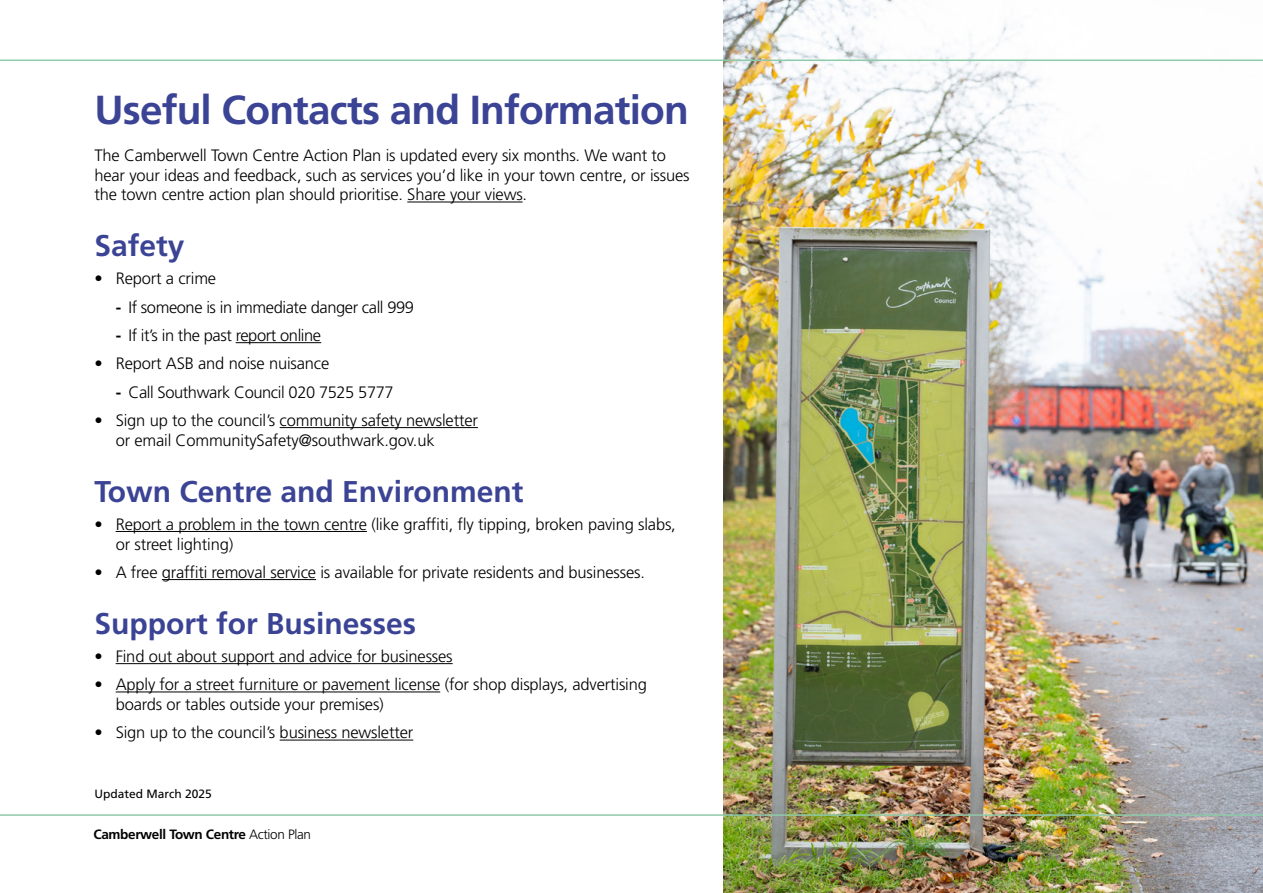
<style>
.page{position:relative;width:1263px;height:893px;background:#fff}
.page>*{position:absolute;margin:0;border:0;box-sizing:border-box;transform-origin:0 0}
.H2{font:700 40.5px "Frutiger LT Pro";letter-spacing:-.02em;color:#3b4395}
.H2-2{font:700 30px "Frutiger LT Pro";color:#3b4395}
.Body_Text{font:300 16.5px/19.8px "Frutiger LT Pro";letter-spacing:-.01em;color:#000}
.t1{font:700 13.5px "Frutiger LT Pro";letter-spacing:-.025em;color:#000}
.Body_Text-2{font:12px "Frutiger LT Pro";color:#000}
.s1{font-weight:700}
.s2{font-weight:300}
</style>
<div class="page">
<hr style="left:407px;top:202px;width:116px;height:1px;background:#000">
<hr style="left:236px;top:342px;width:85px;height:1px;background:#000">
<hr style="left:280px;top:427px;width:198px;height:1px;background:#000">
<hr style="left:116px;top:531px;width:251px;height:1px;background:#000">
<hr style="left:162px;top:579px;width:154px;height:1px;background:#000">
<hr style="left:116px;top:663px;width:337px;height:1px;background:#000">
<hr style="left:116px;top:691px;width:324px;height:1px;background:#000">
<hr style="left:280px;top:740px;width:133px;height:1px;background:#000">
<img style="left:723px;top:0;width:540px;height:893px">
<hr style="left:0;top:814px;width:1263px;height:2px;background:#8fcaaa">
<hr style="left:0;top:60px;width:1263px;height:1px;background:#8fcaaa">
<h2 class="H2" style="left:94px;top:86px;width:596px">Useful Contacts and Information</h2>
<p class="Body_Text" style="left:94px;top:145px;width:597px">The Camberwell Town Centre Action Plan is updated every six months. We want to hear your ideas and feedback, such as services you’d like in your town centre, or issues the town centre action plan should prioritise. Share your views.</p>
<h2 class="H2-2" style="left:94px;top:228px;width:92px">Safety</h2>
<p class="Body_Text" style="left:94px;top:269px;width:123px">• Report a crime</p>
<p class="Body_Text" style="left:116px;top:297px;width:300px"><span class="s1">-</span> If someone is in immediate danger call 999</p>
<p class="Body_Text" style="left:116px;top:325px;width:207px"><span class="s1">-</span> If it’s in the past report online</p>
<p class="Body_Text" style="left:94px;top:354px;width:236px">• Report ASB and noise nuisance</p>
<p class="Body_Text" style="left:116px;top:382px;width:280px"><span class="s1">-</span> Call Southwark Council 020 7525 5777</p>
<p class="Body_Text" style="left:116px;top:410px;width:364px;text-indent:-21px">• Sign up to the council’s community safety newsletter or email CommunitySafety@southwark.gov.uk</p>
<h2 class="H2-2" style="left:94px;top:473px;width:431px">Town Centre and Environment</h2>
<p class="Body_Text" style="left:116px;top:514px;width:562px;text-indent:-21px">• Report a problem in the town centre (like graffiti, fly tipping, broken paving slabs, or street lighting)</p>
<p class="Body_Text" style="left:94px;top:562px;width:552px">• A free graffiti removal service is available for private residents and businesses.</p>
<h2 class="H2-2" style="left:94px;top:605px;width:323px">Support for Businesses</h2>
<p class="Body_Text" style="left:94px;top:646px;width:360px">• Find out about support and advice for businesses</p>
<p class="Body_Text" style="left:116px;top:675px;width:533px;text-indent:-21px">• Apply for a street furniture or pavement license (for shop displays, advertising boards or tables outside your premises)</p>
<p class="Body_Text" style="left:94px;top:723px;width:320px">• Sign up to the council’s business newsletter</p>
<p class="Body_Text-2" style="left:94px;top:787px;width:119px">Updated March 2025</p>
<p class="t1" style="left:94px;top:827px;width:219px">Camberwell Town Centre <span class="s2">Action Plan</span></p>
</div>
